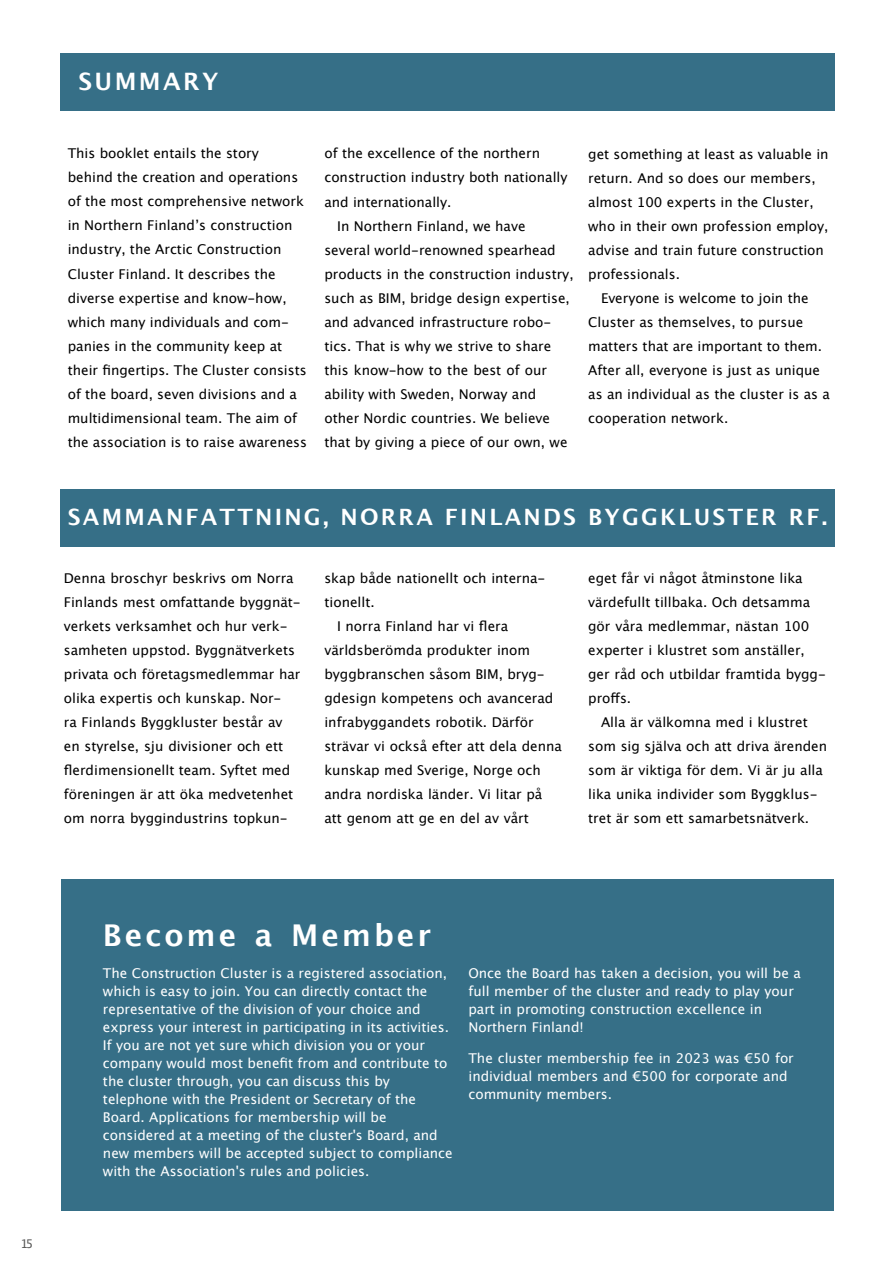
<style>
.page{position:relative;width:895px;height:1264px;background:#fff}
.page>*{position:absolute;margin:0;border:0;box-sizing:border-box;transform-origin:0 0}
.t1{font:700 30px "Lucida Grande";letter-spacing:.1em;color:#fff}
.t2{font:700 24px "Lucida Grande";letter-spacing:.1em;color:#fff}
.t3{font:700 22.5px "Lucida Grande";letter-spacing:.1em;color:#fff}
.t4{font:13.5px/24px "Lucida Grande";color:#000}
.t5{font:13.5px/18px "Lucida Grande";color:#fff}
.t6{font:12px "Lucida Grande";color:#575756}
</style>
<div class="page">
<div style="left:61px;top:489px;width:773px;height:58px;background:#366f87"></div>
<div style="left:61px;top:879px;width:772px;height:331px;background:#366f87"></div>
<div style="left:61px;top:54px;width:773px;height:57px;background:#366f87"></div>
<h2 class="t2" style="left:78px;top:72px;width:142px">SUMMARY</h2>
<p class="t4" style="left:68px;top:142px;width:241px">This booklet entails the story behind the creation and operations of the most comprehensive network in Northern Finlandʼs construction industry, the Arctic Construction Cluster Finland. It describes the diverse expertise and know-how, which many individuals and com&shy;panies in the community keep at their fingertips. The Cluster consists of the board, seven divisions and a multidimensional team. The aim of the association is to raise awareness</p>
<p class="t4" style="left:324px;top:143px;width:217px">of the excellence of the northern</p>
<p class="t4" style="left:324px;top:167px;width:244px">construction industry both nationally</p>
<p class="t4" style="left:324px;top:191px;width:129px">and internationally.</p>
<p class="t4" style="left:337px;top:215px;width:190px">In Northern Finland, we have</p>
<p class="t4" style="left:324px;top:239px;width:233px">several world-renowned spearhead</p>
<p class="t4" style="left:324px;top:263px;width:251px">products in the construction industry,</p>
<p class="t4" style="left:324px;top:287px;width:247px">such as BIM, bridge design expertise,</p>
<p class="t4" style="left:324px;top:311px;width:228px">and advanced infrastructure robo-</p>
<p class="t4" style="left:324px;top:335px;width:228px">tics. That is why we strive to share</p>
<p class="t4" style="left:324px;top:359px;width:224px">this know-how to the best of our</p>
<p class="t4" style="left:324px;top:383px;width:213px">ability with Sweden, Norway and</p>
<p class="t4" style="left:324px;top:407px;width:227px">other Nordic countries. We believe</p>
<p class="t4" style="left:324px;top:431px;width:244px">that by giving a piece of our own, we</p>
<p class="t4" style="left:588px;top:143px;width:242px">get something at least as valuable in return. And so does our members, almost 100 experts in the Cluster, who in their own profession employ, advise and train future construction professionals.</p>
<p class="t4" style="left:588px;top:287px;width:243px;text-indent:13px">Everyone is welcome to join the<br>Cluster as themselves, to pursue matters that are important to them.<br>After all, everyone is just as unique as an individual as the cluster is as a cooperation network.</p>
<h3 class="t3" style="left:68px;top:508px;width:760px">SAMMANFATTNING, NORRA FINLANDS BYGGKLUSTER RF.</h3>
<p class="t4" style="left:64px;top:567px;width:238px">Denna broschyr beskrivs om Norra Finlands mest omfattande byggnät&shy;verkets verksamhet och hur verk&shy;samheten uppstod. Byggnätverkets privata och företagsmedlemmar har olika expertis och kunskap. Nor-<br>ra Finlands Byggkluster består av en styrelse, sju divisioner och ett flerdimensionellt team. Syftet med föreningen är att öka medvetenhet om norra byggindustrins topkun-</p>
<p class="t4" style="left:324px;top:567px;width:222px">skap både nationellt och interna-</p>
<p class="t4" style="left:324px;top:591px;width:52px">tionellt.</p>
<p class="t4" style="left:337px;top:615px;width:172px">I norra Finland har vi flera</p>
<p class="t4" style="left:324px;top:639px;width:207px">världsberömda produkter inom</p>
<p class="t4" style="left:324px;top:663px;width:222px">byggbranschen såsom BIM, bryg-</p>
<p class="t4" style="left:324px;top:687px;width:230px">gdesign kompetens och avancerad</p>
<p class="t4" style="left:324px;top:711px;width:211px">infrabyggandets robotik. Därför</p>
<p class="t4" style="left:324px;top:735px;width:239px">strävar vi också efter att dela denna</p>
<p class="t4" style="left:324px;top:759px;width:218px">kunskap med Sverige, Norge och</p>
<p class="t4" style="left:324px;top:783px;width:219px">andra nordiska länder. Vi litar på</p>
<p class="t4" style="left:324px;top:807px;width:206px">att genom att ge en del av vårt</p>
<p class="t4" style="left:588px;top:567px;width:239px">eget får vi något åtminstone lika värdefullt tillbaka. Och detsamma gör våra medlemmar, nästan 100 experter i klustret som anställer, ger råd och utbildar framtida bygg&shy;proffs.</p>
<p class="t4" style="left:588px;top:711px;width:240px;text-indent:13px">Alla är välkomna med i klustret som sig själva och att driva ärenden som är viktiga för dem. Vi är ju alla lika unika individer som Byggklus&shy;tret är som ett samarbetsnätverk.</p>
<p class="t6" style="left:21px;top:1238px;width:14px">15</p>
<h1 class="t1" style="left:103px;top:922px;width:330px">Become a Member</h1>
<p class="t5" style="left:103px;top:964px;width:351px">The Construction Cluster is a registered association, which is easy to join. You can directly contact the representative of the division of your choice and express your interest in participating in its activities.<br>If you are not yet sure which division you or your company would most benefit from and contribute to the cluster through, you can discuss this by telephone with the President or Secretary of the Board. Applications for membership will be considered at a meeting of the cluster's Board, and new members will be accepted subject to compliance with the Association's rules and policies.</p>
<p class="t5" style="left:468px;top:964px;width:334px">Once the Board has taken a decision, you will be a full member of the cluster and ready to play your part in promoting construction excellence in Northern Finland!</p>
<p class="t5" style="left:468px;top:1050px;width:327px">The cluster membership fee in 2023 was €50 for individual members and €500 for corporate and community members.</p>
</div>
